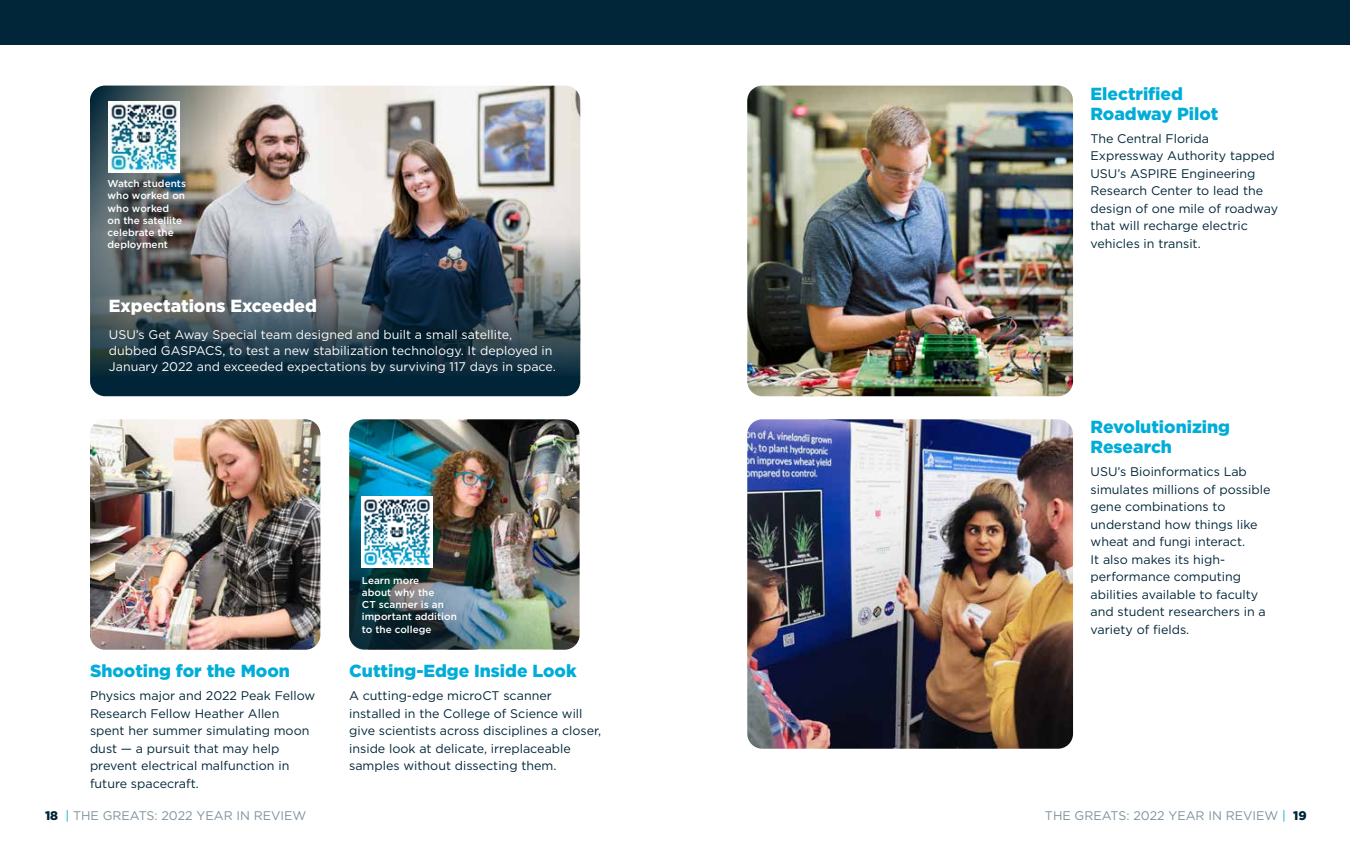
<style>
.page{position:relative;width:1350px;height:855px;background:#fff}
.page>*{position:absolute;margin:0;border:0;box-sizing:border-box;transform-origin:0 0}
.t1{font:900 17.5px/20px "Gotham";color:#01add8}
.t2{font:900 17.5px "Gotham";color:#fff}
.t3{font:12.5px/17.5px "Gotham";color:#012639}
.t4{font:12.5px/16.2px "Gotham";color:#fff}
.t5{font:12.5px "Gotham";color:#80929c}
.t6{font:500 10px/12.2px "Gotham";color:#fff}
.s1{font-weight:900;color:#012538}
.s2{color:#01add8}
</style>
<div class="page">
<img style="left:90px;top:419px;width:230px;height:231px">
<img style="left:349px;top:419px;width:231px;height:231px">
<img style="left:747px;top:86px;width:326px;height:310px">
<img style="left:747px;top:419px;width:326px;height:330px">
<div style="left:0;top:0;width:1350px;height:45px;background:#012639"></div>
<img style="left:90px;top:86px;width:490px;height:310px;border-radius:15px">
<img style="left:349px;top:447px;width:231px;height:202px;border-radius:15px">
<img style="left:362px;top:497px;width:70px;height:71px">
<img style="left:109px;top:102px;width:70px;height:71px">
<p class="t6" style="left:108px;top:178px;width:80px">Watch students who worked on who worked<br>on the satellite celebrate the deployment</p>
<h1 class="t2" style="left:109px;top:294px;width:210px">Expectations Exceeded</h1>
<p class="t4" style="left:109px;top:326px;width:449px">USU’s Get Away Special team designed and built a small satellite, dubbed GASPACS, to test a new stabilization technology. It deployed in<br>January 2022 and exceeded expectations by surviving 117 days in space.</p>
<h1 class="t1" style="left:90px;top:661px;width:202px">Shooting for the Moon</h1>
<p class="t3" style="left:90px;top:687px;width:227px">Physics major and 2022 Peak Fellow<br>Research Fellow Heather Allen spent her summer simulating moon dust — a pursuit that may help prevent electrical malfunction in future spacecraft.</p>
<p class="t6" style="left:362px;top:574px;width:96px">Learn more<br>about why the<br>CT scanner is an important addition to the college</p>
<h1 class="t1" style="left:349px;top:661px;width:229px">Cutting-Edge Inside Look</h1>
<p class="t3" style="left:349px;top:687px;width:254px">A cutting-edge microCT scanner installed in the College of Science will give scientists across disciplines a closer, inside look at delicate, irreplaceable samples without dissecting them.</p>
<h1 class="t1" style="left:1091px;top:83px;width:129px">Electrified<br>Roadway Pilot</h1>
<p class="t3" style="left:1091px;top:129px;width:189px">The Central Florida<br>Expressway Authority tapped<br>USU’s ASPIRE Engineering<br>Research Center to lead the design of one mile of roadway that will recharge electric vehicles in transit.</p>
<h1 class="t1" style="left:1091px;top:417px;width:141px">Revolutionizing<br>Research</h1>
<p class="t3" style="left:1091px;top:463px;width:181px">USU’s Bioinformatics Lab simulates millions of possible gene combinations to understand how things like wheat and fungi interact.<br>It also makes its high&shy;performance computing abilities available to faculty and student researchers in a variety of fields.</p>
<p class="t5" style="left:45px;top:808px;width:263px"><span class="s1">18</span> <span class="s2">|</span> THE GREATS: 2022 YEAR IN REVIEW</p>
<p class="t5" style="left:1045px;top:808px;width:263px">THE GREATS: 2022 YEAR IN REVIEW <span class="s2">|</span> <span class="s1">19</span></p>
</div>
